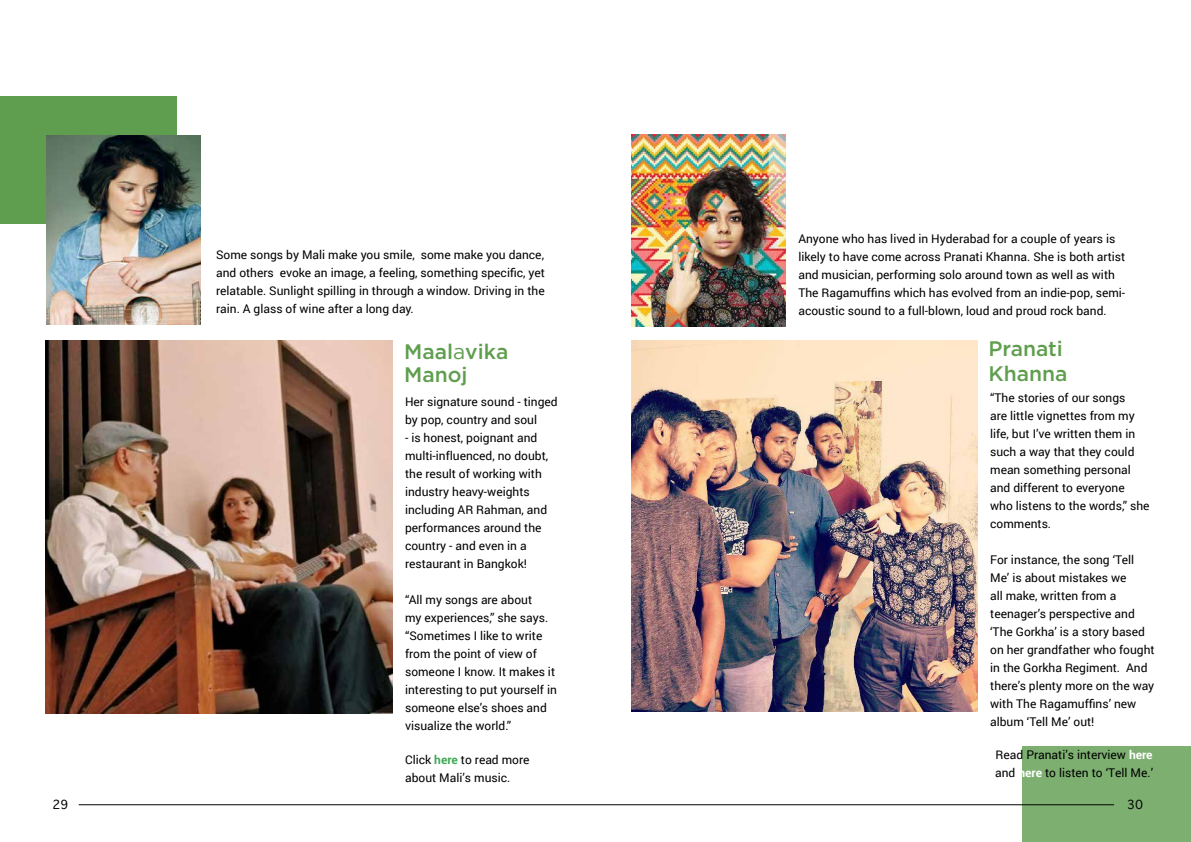
<style>
.page{position:relative;width:1191px;height:842px;background:#fff}
.page>*{position:absolute;margin:0;border:0;box-sizing:border-box;transform-origin:0 0}
.t1{font:500 21px/22.9px "Gotham";color:#5f9e4e}
.t2{font:12px/18px "Roboto";color:#000}
.t3{font:12px "Geneva";color:#000}
.s1{font-weight:400}
.s2{font-weight:700;color:#40aa55}
.s3{font-weight:700;color:#fff}
</style>
<div class="page">
<div style="left:0;top:96px;width:177px;height:128px;background:#5f9e4e"></div>
<div style="left:1022px;top:747px;width:169px;height:95px;background:#7db070"></div>
<img style="left:47px;top:135px;width:154px;height:190px">
<img style="left:46px;top:340px;width:347px;height:373px">
<hr style="left:79px;top:804px;width:1035px;height:1px;background:#000">
<img style="left:631px;top:134px;width:154px;height:192px">
<img style="left:631px;top:341px;width:346px;height:370px">
<p class="t3" style="left:53px;top:797px;width:18px">29</p>
<p class="t2" style="left:216px;top:245px;width:330px;text-align:justify">Some songs by Mali make you smile, some make you dance, and others evoke an image, a feeling, something specific, yet relatable. Sunlight spilling in through a window. Driving in the rain. A glass of wine after a long day.</p>
<h1 class="t1" style="left:404px;top:340px;width:106px">Maal<span class="s1">a</span>vika<br>Manoj</h1>
<p class="t2" style="left:405px;top:392px;width:154px">Her signature sound - tinged by pop, country and soul</p>
<p class="t2" style="left:405px;top:428px;width:145px">- is honest, poignant and multi-influenced, no doubt, the result of working with industry heavy-weights including AR Rahman, and performances around the country - and even in a restaurant in Bangkok!</p>
<p class="t2" style="left:405px;top:590px;width:153px">“All my songs are about<br>my experiences,” she says. “Sometimes I like to write from the point of view of someone I know. It makes it interesting to put yourself in someone else’s shoes and visualize the world.”</p>
<p class="t2" style="left:405px;top:751px;width:126px">Click <span class="s2">here</span> to read more about Mali’s music.</p>
<p class="t2" style="left:798px;top:229px;width:328px">Anyone who has lived in Hyderabad for a couple of years is likely to have come across Pranati Khanna. She is both artist and musician, performing solo around town as well as with The Ragamuffins which has evolved from an indie-pop, semi&shy;acoustic sound to a full-blown, loud and proud rock band.</p>
<h1 class="t1" style="left:988px;top:336px;width:80px;line-height:25.2px">Pranati<br>Khanna</h1>
<p class="t2" style="left:990px;top:388px;width:161px">“The stories of our songs<br>are little vignettes from my life, but I’ve written them in such a way that they could mean something personal and different to everyone who listens to the words,” she comments.</p>
<p class="t2" style="left:990px;top:550px;width:166px">For instance, the song ‘Tell<br>Me’ is about mistakes we<br>all make, written from a teenager’s perspective and ‘The Gorkha’ is a story based on her grandfather who fought in the Gorkha Regiment. And there’s plenty more on the way with The Ragamuffins’ new album ‘Tell Me’ out!</p>
<p class="t2" style="left:995px;top:745px;width:159px">Read Pranati’s interview <span class="s3">here </span>and <span class="s3">here</span> to listen to ‘Tell Me.’</p>
<p class="t3" style="left:1127px;top:798px;width:18px">30</p>
</div>
